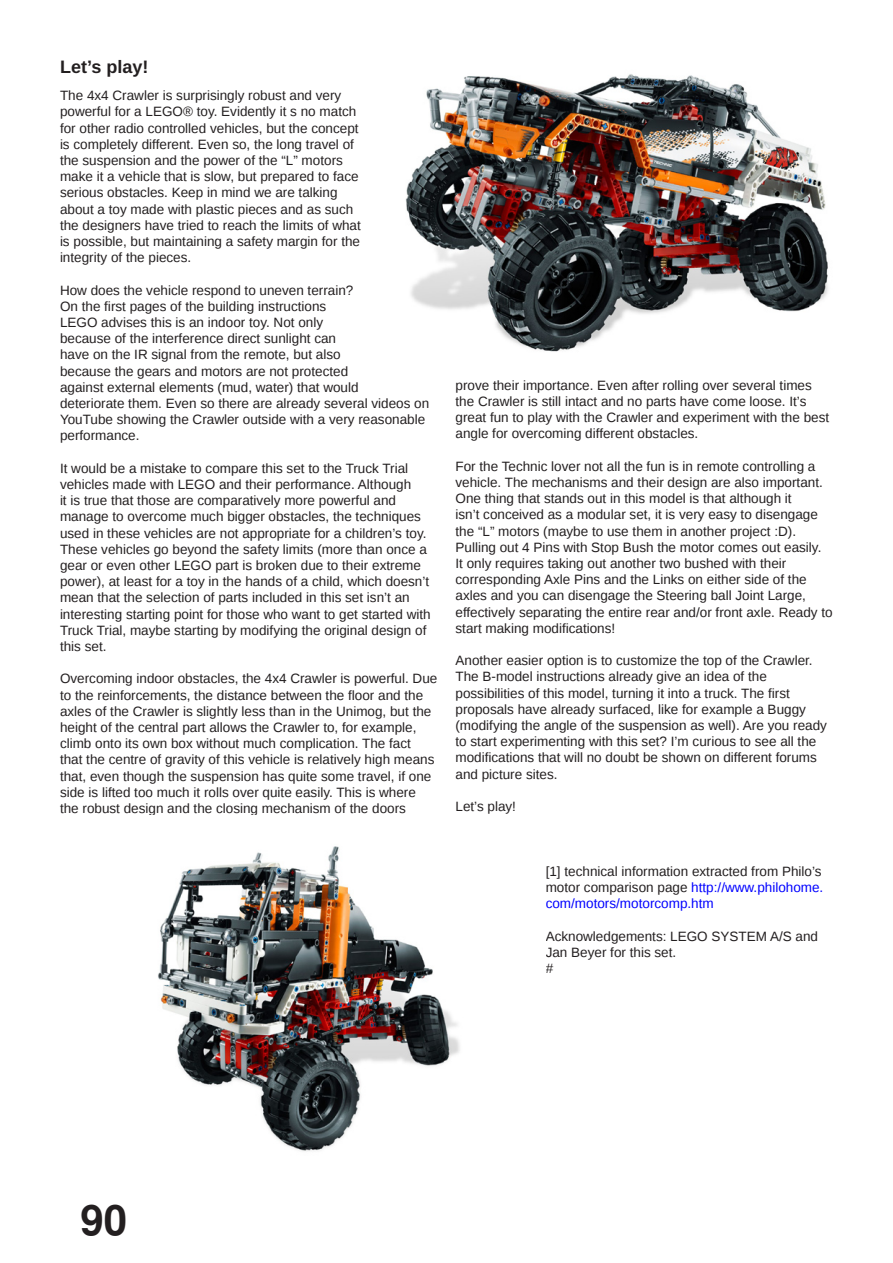
<style>
.page{position:relative;width:893px;height:1263px;background:#fff}
.page>*{position:absolute;margin:0;border:0;box-sizing:border-box;transform-origin:0 0}
.t1{font:700 42px "Free Sans";color:#231f20}
.t2{font:700 18px "Liberation Sans";color:#231f20}
.t3{font:13.5px/16.2px "Liberation Sans";color:#231f20}
.s1{color:#00f}
</style>
<div class="page">
<img style="left:158px;top:846px;width:302px;height:305px">
<img style="left:405px;top:74px;width:423px;height:278px">
<h2 class="t2" style="left:60px;top:57px;width:90px">Let’s play!</h2>
<p class="t3" style="left:60px;top:87px;width:302px">The 4x4 Crawler is surprisingly robust and very powerful for a LEGO® toy. Evidently it s no match for other radio controlled vehicles, but the concept is completely different. Even so, the long travel of the suspension and the power of the “L” motors make it a vehicle that is slow, but prepared to face serious obstacles. Keep in mind we are talking about a toy made with plastic pieces and as such the designers have tried to reach the limits of what is possible, but maintaining a safety margin for the integrity of the pieces.</p>
<p class="t3" style="left:60px;top:282px;width:371px">How does the vehicle respond to uneven terrain?<br>On the first pages of the building instructions<br>LEGO advises this is an indoor toy. Not only<br>because of the interference direct sunlight can<br>have on the IR signal from the remote, but also<br>because the gears and motors are not protected<br>against external elements (mud, water) that would<br>deteriorate them. Even so there are already several videos on YouTube showing the Crawler outside with a very reasonable performance.</p>
<p class="t3" style="left:60px;top:460px;width:372px">It would be a mistake to compare this set to the Truck Trial vehicles made with LEGO and their performance. Although<br>it is true that those are comparatively more powerful and manage to overcome much bigger obstacles, the techniques used in these vehicles are not appropriate for a children’s toy.<br>These vehicles go beyond the safety limits (more than once a gear or even other LEGO part is broken due to their extreme power), at least for a toy in the hands of a child, which doesn’t mean that the selection of parts included in this set isn’t an interesting starting point for those who want to get started with Truck Trial, maybe starting by modifying the original design of this set.</p>
<p class="t3" style="left:60px;top:671px;width:379px">Overcoming indoor obstacles, the 4x4 Crawler is powerful. Due to the reinforcements, the distance between the floor and the axles of the Crawler is slightly less than in the Unimog, but the height of the central part allows the Crawler to, for example, climb onto its own box without much complication. The fact<br>that the centre of gravity of this vehicle is relatively high means that, even though the suspension has quite some travel, if one side is lifted too much it rolls over quite easily. This is where the robust design and the closing mechanism of the doors</p>
<p class="t3" style="left:455px;top:377px;width:375px">prove their importance. Even after rolling over several times the Crawler is still intact and no parts have come loose. It’s great fun to play with the Crawler and experiment with the best angle for overcoming different obstacles.</p>
<p class="t3" style="left:455px;top:458px;width:379px">For the Technic lover not all the fun is in remote controlling a vehicle. The mechanisms and their design are also important.<br>One thing that stands out in this model is that although it<br>isn’t conceived as a modular set, it is very easy to disengage the “L” motors (maybe to use them in another project :D).<br>Pulling out 4 Pins with Stop Bush the motor comes out easily.<br>It only requires taking out another two bushed with their corresponding Axle Pins and the Links on either side of the axles and you can disengage the Steering ball Joint Large, effectively separating the entire rear and/or front axle. Ready to start making modifications!</p>
<p class="t3" style="left:455px;top:652px;width:373px">Another easier option is to customize the top of the Crawler.<br>The B-model instructions already give an idea of the possibilities of this model, turning it into a truck. The first proposals have already surfaced, like for example a Buggy (modifying the angle of the suspension as well). Are you ready to start experimenting with this set? I’m curious to see all the modifications that will no doubt be shown on different forums and picture sites.</p>
<p class="t3" style="left:455px;top:798px;width:62px">Let’s play!</p>
<p class="t3" style="left:546px;top:863px;width:279px">[1] technical information extracted from Philo’s motor comparison page <span class="s1">http://www.philohome. com/motors/motorcomp.htm</span></p>
<p class="t3" style="left:546px;top:928px;width:274px">Acknowledgements: LEGO SYSTEM A/S and<br>Jan Beyer for this set.<br>#</p>
<h1 class="t1" style="left:80px;top:1201px;width:48px">90</h1>
</div>
